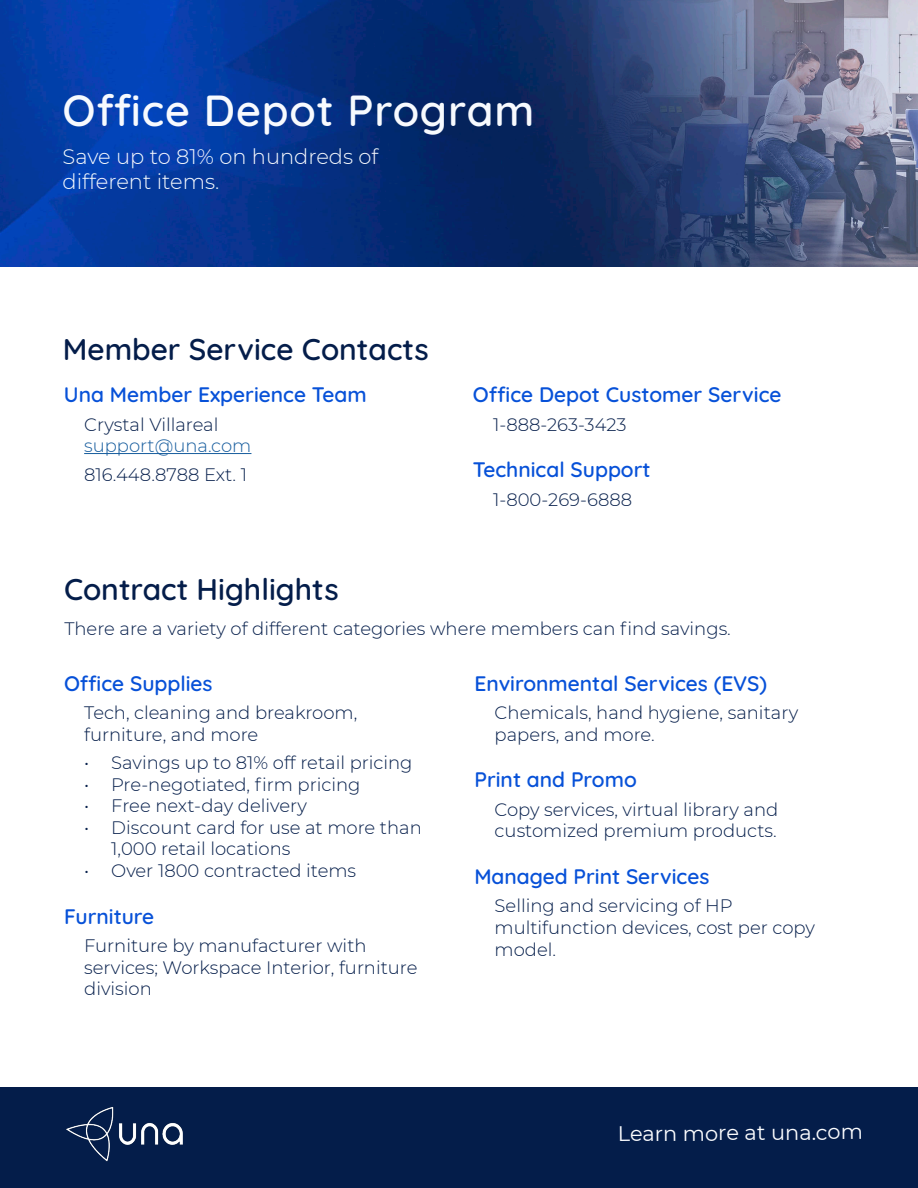
<style>
.page{position:relative;width:918px;height:1188px;background:#fff}
.page>*{position:absolute;margin:0;border:0;box-sizing:border-box;transform-origin:0 0}
.t1{font:600 43.5px "Quicksand";letter-spacing:.02em;color:#f7fafe}
.t2{font:600 30px "Quicksand";color:#041d4a}
.t3{font:600 21px "Quicksand";color:#0751d8}
.t4{font:300 21px/25.2px "Montserrat";color:#f7fafe}
.t5{font:21px "Montserrat";color:#fcfdff}
.t6{font:300 18px/21.6px "Montserrat";color:#041d4a}
.t7{font:300 18px "Montserrat";color:#175d9e}
</style>
<div class="page">
<img style="left:0;top:0;width:918px;height:266px">
<hr style="left:84px;top:453px;width:167px;height:1px;background:#175d9e">
<div style="left:0;top:1087px;width:918px;height:101px;background:#041d4a"></div>
<img style="left:66px;top:1107px;width:117px;height:55px">
<p class="t1" style="left:63px;top:77px;width:473px">Office Depot Program</p>
<p class="t4" style="left:63px;top:143px;width:317px">Save up to 81% on hundreds of different items.</p>
<p class="t2" style="left:63px;top:327px;width:368px">Member Service Contacts</p>
<p class="t3" style="left:64px;top:379px;width:304px">Una Member Experience Team</p>
<p class="t6" style="left:84px;top:413px;width:136px">Crystal Villareal</p>
<p class="t7" style="left:84px;top:434px;width:169px">support@una.com</p>
<p class="t6" style="left:84px;top:463px;width:164px">816.448.8788 Ext. 1</p>
<p class="t2" style="left:64px;top:566px;width:276px">Contract Highlights</p>
<p class="t3" style="left:473px;top:379px;width:310px">Office Depot Customer Service</p>
<p class="t6" style="left:493px;top:413px;width:135px">1-888-263-3423</p>
<p class="t3" style="left:473px;top:454px;width:179px">Technical Support</p>
<p class="t6" style="left:493px;top:488px;width:140px">1-800-269-6888</p>
<p class="t6" style="left:64px;top:618px;width:668px">There are a variety of different categories where members can find savings.</p>
<p class="t3" style="left:474px;top:667px;width:294px">Environmental Services (EVS)</p>
<p class="t6" style="left:495px;top:701px;width:305px">Chemicals, hand hygiene, sanitary papers, and more.</p>
<p class="t3" style="left:474px;top:764px;width:164px">Print and Promo</p>
<p class="t6" style="left:495px;top:798px;width:285px">Copy services, virtual library and customized premium products.</p>
<p class="t3" style="left:474px;top:860px;width:237px">Managed Print Services</p>
<p class="t6" style="left:495px;top:895px;width:322px">Selling and servicing of HP multifunction devices, cost per copy model.</p>
<p class="t3" style="left:64px;top:667px;width:150px">Office Supplies</p>
<p class="t6" style="left:84px;top:701px;width:275px">Tech, cleaning and breakroom, furniture, and more</p>
<p class="t6" style="left:84px;top:751px;width:330px">• Savings up to 81% off retail pricing</p>
<p class="t6" style="left:84px;top:773px;width:278px">• Pre-negotiated, firm pricing</p>
<p class="t6" style="left:84px;top:794px;width:224px">• Free next-day delivery</p>
<p class="t6" style="left:111px;top:816px;width:312px;text-indent:-27px">• Discount card for use at more than<br>1,000 retail locations</p>
<p class="t6" style="left:84px;top:859px;width:273px">• Over 1800 contracted items</p>
<p class="t3" style="left:64px;top:900px;width:92px">Furniture</p>
<p class="t6" style="left:84px;top:934px;width:335px">Furniture by manufacturer with services; Workspace Interior, furniture division</p>
<p class="t5" style="left:618px;top:1120px;width:247px;rotate:-1deg">Learn more at una.com</p>
</div>
